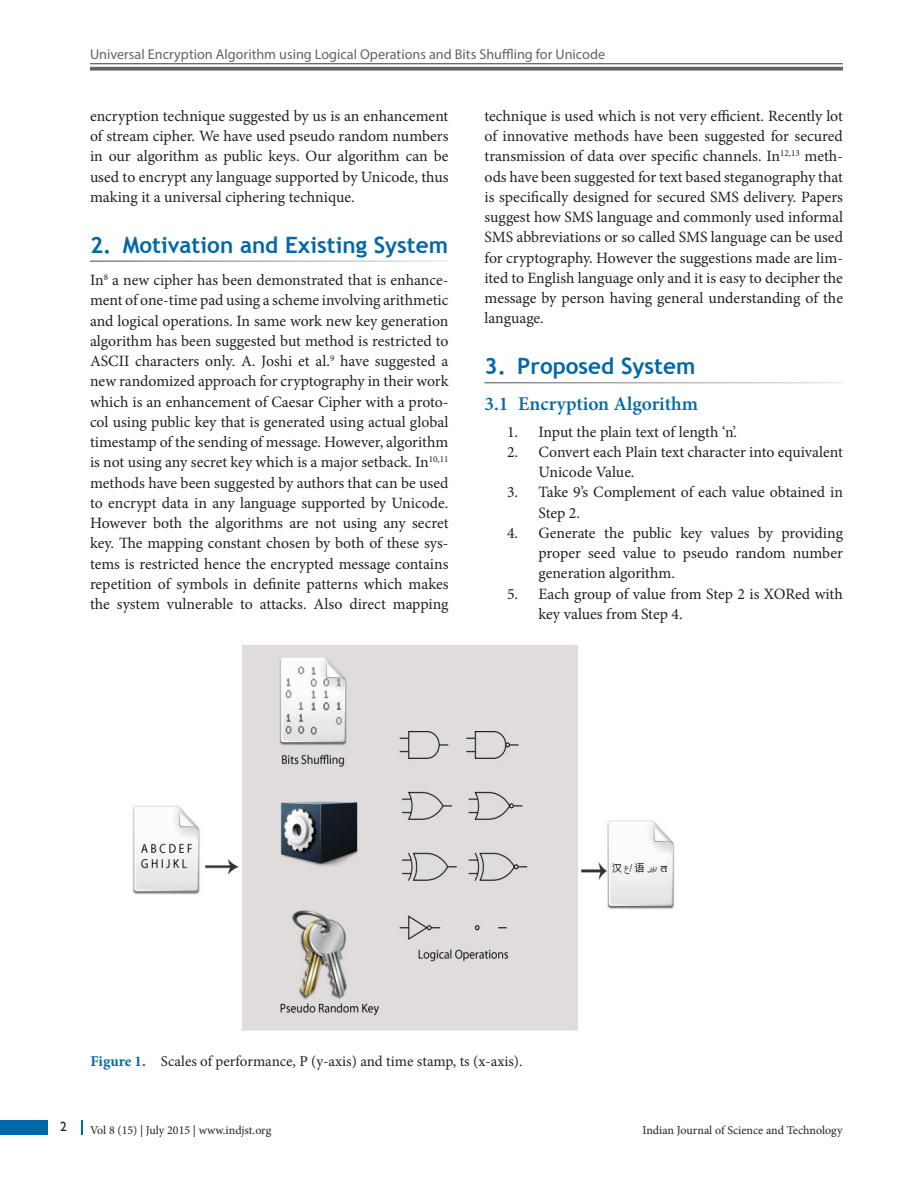
<style>
.page{position:relative;width:918px;height:1188px;background:#fff}
.page>*{position:absolute;margin:0;border:0;box-sizing:border-box;transform-origin:0 0}
.t1{font:700 22.5px "Trebuchet MS";color:#0068a9}
.t2{font:600 19.5px "Minion Pro";color:#0068a9}
.Text{font:15.75px/20.2px "Minion Pro";color:#231f20;text-align:justify}
.Text_Ind{font:15.75px/20.2px "Minion Pro";color:#231f20}
.Fig_cap{font:15px "Minion Pro";color:#231f20}
.t3{font:14.25px "Myriad Pro";color:#636366}
.Paragraph_Style_1{font:13.5px "Gill Sans";color:#231f20}
.t4{font:12px "Minion Pro";color:#231f20}
.s1{font-weight:700;color:#0068a9}
</style>
<div class="page">
<hr style="left:90px;top:63px;width:753px;height:1px;background:#636366">
<svg style="left:90px;top:67px;width:753px;height:4px;background:#737376"></svg>
<div style="left:0;top:1120px;width:47px;height:15px;background:#0068a9"></div>
<svg style="left:81px;top:1120px;width:1px;height:15px"></svg>
<img style="left:132px;top:645px;width:543px;height:386px">
<p class="t3" style="left:90px;top:45px;width:517px">Universal Encryption Algorithm using Logical Operations and Bits Shuffling for Unicode</p>
<p class="Text" style="left:90px;top:106px;width:360px">encryption technique suggested by us is an enhancement of stream cipher. We have used pseudo random numbers in our algorithm as public keys. Our algorithm can be used to encrypt any language supported by Unicode, thus making it a universal ciphering technique.</p>
<h1 class="t1" style="left:90px;top:231px;width:360px">2. Motivation and Existing System</h1>
<p class="Text" style="left:90px;top:270px;width:360px">In<sup>8</sup> a new cipher has been demonstrated that is enhance&shy;ment of one-time pad using a scheme involving arithmetic and logical operations. In same work new key generation algorithm has been suggested but method is restricted to ASCII characters only. A. Joshi et al.<sup>9</sup> have suggested a new randomized approach for cryptography in their work which is an enhancement of Caesar Cipher with a proto&shy;col using public key that is generated using actual global timestamp of the sending of message. However, algorithm is not using any secret key which is a major setback. In<sup>10,11 </sup>methods have been suggested by authors that can be used to encrypt data in any language supported by Unicode.<br>However both the algorithms are not using any secret key. The mapping constant chosen by both of these sys&shy;tems is restricted hence the encrypted message contains repetition of symbols in definite patterns which makes the system vulnerable to attacks. Also direct mapping</p>
<p class="Text" style="left:484px;top:106px;width:360px">technique is used which is not very efficient. Recently lot of innovative methods have been suggested for secured transmission of data over specific channels. In<sup>12,13</sup> meth&shy;ods have been suggested for text based steganography that is specifically designed for secured SMS delivery. Papers suggest how SMS language and commonly used informal SMS abbreviations or so called SMS language can be used for cryptography. However the suggestions made are lim&shy;ited to English language only and it is easy to decipher the message by person having general understanding of the language.</p>
<h1 class="t1" style="left:484px;top:352px;width:212px">3. Proposed System</h1>
<h2 class="t2" style="left:484px;top:391px;width:215px">3.1 Encryption Algorithm</h2>
<p class="Text_Ind" style="left:507px;top:422px;width:232px">1. Input the plain text of length ‘n’.</p>
<p class="Text_Ind" style="left:538px;top:442px;width:306px;text-indent:-32px">2. Convert each Plain text character into equivalent<br>Unicode Value.</p>
<p class="Text_Ind" style="left:538px;top:482px;width:306px;text-indent:-32px">3. Take 9’s Complement of each value obtained in<br>Step 2.</p>
<p class="Text_Ind" style="left:538px;top:523px;width:306px;text-align:justify;text-indent:-32px">4. Generate the public key values by providing proper seed value to pseudo random number generation algorithm.</p>
<p class="Text_Ind" style="left:538px;top:584px;width:306px;text-indent:-32px">5. Each group of value from Step 2 is XORed with key values from Step 4.</p>
<p class="Fig_cap" style="left:90px;top:1051px;width:434px"><span class="s1">Figure 1.</span> Scales of performance, P (y-axis) and time stamp, ts (x-axis).</p>
<p class="Paragraph_Style_1" style="left:60px;top:1119px;width:8px">2</p>
<p class="t4" style="left:90px;top:1123px;width:183px">Vol 8 (15) | July 2015 | www.indjst.org</p>
<p class="t4" style="left:642px;top:1123px;width:202px">Indian Journal of Science and Technology</p>
</div>
